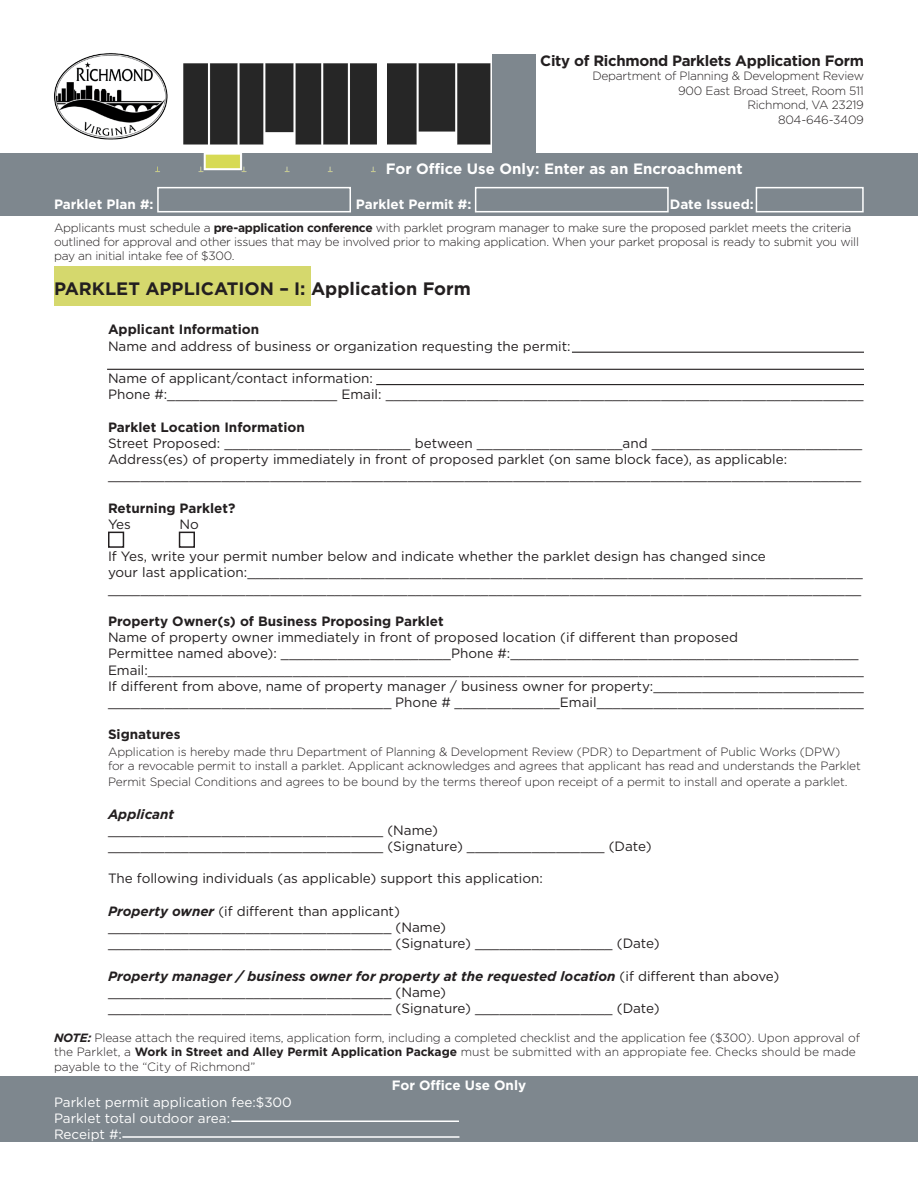
<style>
.page{position:relative;width:918px;height:1188px;background:#fff}
.page>*{position:absolute;margin:0;border:0;box-sizing:border-box;transform-origin:0 0}
.t1{font:700 18px "Gotham";color:#231f20}
.t2{font:700 15px "Gotham";color:#fff}
.t3{font:700 15px "Gotham";letter-spacing:-.02em;color:#231f20}
.t4{font:13.5px "Gotham";color:#231f20}
.t5{font:700 13.5px "Gotham";color:#231f20}
.t6{font:italic 700 13.5px "Gotham";color:#231f20}
.t7{font:13.5px "Gotham";color:#fff}
.t8{font:700 13.5px "Gotham";color:#fff}
.t9{font:300 12px/14.4px "Gotham";letter-spacing:-.01em;color:#231f20}
.s1{font-weight:700}
.s2{font-weight:700;font-style:italic}
.s3{font-weight:400;font-style:normal}
</style>
<div class="page">
<div style="left:54px;top:267px;width:256px;height:39px;background:#d5d86d"></div>
<div style="left:0;top:154px;width:918px;height:62px;background:#7e878e"></div>
<div style="left:0;top:1076px;width:918px;height:66px;background:#7e878e"></div>
<div style="left:108px;top:532px;width:16px;height:16px;border:2px solid #231f20"></div>
<div style="left:179px;top:532px;width:16px;height:16px;border:2px solid #231f20"></div>
<div style="left:756px;top:187px;width:108px;height:25px;border:2px solid #fff"></div>
<hr style="left:572px;top:352px;width:292px;height:1px;background:#231f20">
<hr style="left:107px;top:369px;width:757px;height:1px;background:#231f20">
<hr style="left:376px;top:384px;width:488px;height:1px;background:#231f20">
<hr style="left:231px;top:1120px;width:228px;height:2px;background:#fff">
<hr style="left:122px;top:1136px;width:337px;height:2px;background:#fff">
<img style="left:54px;top:75px;width:7px;height:42px">
<img style="left:61px;top:53px;width:645px;height:160px">
<div style="left:492px;top:54px;width:44px;height:108px;background:#7e878e"></div>
<p class="t3" style="left:540px;top:51px;width:325px">City of Richmond Parklets Application Form</p>
<p class="t9" style="left:592px;top:69px;width:273px">Department of Planning &amp; Development Review</p>
<p class="t9" style="left:678px;top:83px;width:187px">900 East Broad Street, Room 511</p>
<p class="t9" style="left:747px;top:97px;width:118px">Richmond, VA 23219</p>
<p class="t9" style="left:778px;top:112px;width:87px">804-646-3409</p>
<p class="t2" style="left:386px;top:159px;width:359px">For Office Use Only: Enter as an Encroachment</p>
<p class="t8" style="left:54px;top:195px;width:101px">Parklet Plan #:</p>
<p class="t8" style="left:356px;top:195px;width:117px">Parklet Permit #:</p>
<p class="t8" style="left:670px;top:195px;width:85px">Date Issued:</p>
<p class="t9" style="left:54px;top:220px;width:799px">Applicants must schedule a <span class="s1">pre-application conference</span> with parklet program manager to make sure the proposed parklet meets the criteria</p>
<p class="t9" style="left:54px;top:234px;width:806px">outlined for approval and other issues that may be involved prior to making application. When your parket proposal is ready to submit you will</p>
<p class="t9" style="left:54px;top:249px;width:182px">pay an initial intake fee of $300.</p>
<p class="t1" style="left:54px;top:277px;width:418px">PARKLET APPLICATION – I: Application Form</p>
<p class="t5" style="left:108px;top:321px;width:153px">Applicant Information</p>
<p class="t4" style="left:108px;top:337px;width:464px">Name and address of business or organization requesting the permit:</p>
<p class="t4" style="left:108px;top:370px;width:266px">Name of applicant/contact information:</p>
<p class="t4" style="left:108px;top:386px;width:757px">Phone #:_____________________ Email: ___________________________________________________________</p>
<p class="t5" style="left:108px;top:418px;width:198px">Parklet Location Information</p>
<p class="t4" style="left:108px;top:434px;width:756px">Street Proposed: _______________________ between __________________and __________________________</p>
<p class="t4" style="left:108px;top:451px;width:681px">Address(es) of property immediately in front of proposed parklet (on same block face), as applicable:</p>
<p class="t4" style="left:108px;top:467px;width:755px">_____________________________________________________________________________________________</p>
<p class="t5" style="left:108px;top:499px;width:129px">Returning Parklet?</p>
<p class="t4" style="left:108px;top:515px;width:24px">Yes</p>
<p class="t4" style="left:179px;top:515px;width:21px">No</p>
<p class="t4" style="left:108px;top:548px;width:659px">If Yes, write your permit number below and indicate whether the parklet design has changed since</p>
<p class="t4" style="left:108px;top:564px;width:756px">your last application:____________________________________________________________________________</p>
<p class="t4" style="left:108px;top:580px;width:755px">_____________________________________________________________________________________________</p>
<p class="t5" style="left:108px;top:612px;width:337px">Property Owner(s) of Business Proposing Parklet</p>
<p class="t4" style="left:108px;top:629px;width:632px">Name of property owner immediately in front of proposed location (if different than proposed</p>
<p class="t4" style="left:108px;top:645px;width:752px">Permittee named above): _____________________Phone #:___________________________________________</p>
<p class="t4" style="left:108px;top:661px;width:758px">Email:_________________________________________________________________________________________</p>
<p class="t4" style="left:108px;top:677px;width:758px">If different from above, name of property manager / business owner for property:__________________________</p>
<p class="t4" style="left:108px;top:694px;width:758px">___________________________________ Phone # _____________Email_________________________________</p>
<p class="t5" style="left:108px;top:726px;width:74px">Signatures</p>
<p class="t9" style="left:108px;top:744px;width:734px">Application is hereby made thru Department of Planning &amp; Development Review (PDR) to Department of Public Works (DPW)</p>
<p class="t9" style="left:108px;top:757px;width:754px;line-height:16.2px">for a revocable permit to install a parklet. Applicant acknowledges and agrees that applicant has read and understands the Parklet<br>Permit Special Conditions and agrees to be bound by the terms thereof upon receipt of a permit to install and operate a parklet.</p>
<p class="t6" style="left:108px;top:805px;width:68px">Applicant</p>
<p class="t4" style="left:108px;top:821px;width:332px">__________________________________ (Name)</p>
<p class="t4" style="left:108px;top:838px;width:545px">__________________________________ (Signature) _________________ (Date)</p>
<p class="t4" style="left:108px;top:870px;width:437px">The following individuals (as applicable) support this application:</p>
<p class="t4" style="left:108px;top:902px;width:293px"><span class="s2">Property owner</span> (if different than applicant)</p>
<p class="t4" style="left:108px;top:919px;width:340px">___________________________________ (Name)</p>
<p class="t4" style="left:108px;top:935px;width:553px">___________________________________ (Signature) _________________ (Date)</p>
<p class="t6" style="left:108px;top:967px;width:673px">Property manager / business owner for property at the requested location <span class="s3">(if different than above)</span></p>
<p class="t4" style="left:108px;top:983px;width:340px">___________________________________ (Name)</p>
<p class="t4" style="left:108px;top:1000px;width:553px">___________________________________ (Signature) _________________ (Date)</p>
<p class="t9" style="left:54px;top:1030px;width:808px"><span class="s2">NOTE:</span> Please attach the required items, application form, including a completed checklist and the application fee ($300). Upon approval of the Parklet, a <span class="s1">Work in Street and Alley Permit Application Package</span> must be submitted with an appropiate fee. Checks should be made payable to the “City of Richmond”</p>
<p class="t7" style="left:54px;top:1093px;width:239px">Parklet permit application fee:$300</p>
<p class="t7" style="left:54px;top:1109px;width:178px">Parklet total outdoor area:</p>
<p class="t7" style="left:54px;top:1126px;width:70px">Receipt #:</p>
<p class="t8" style="left:392px;top:1077px;width:136px">For Office Use Only</p>
</div>
